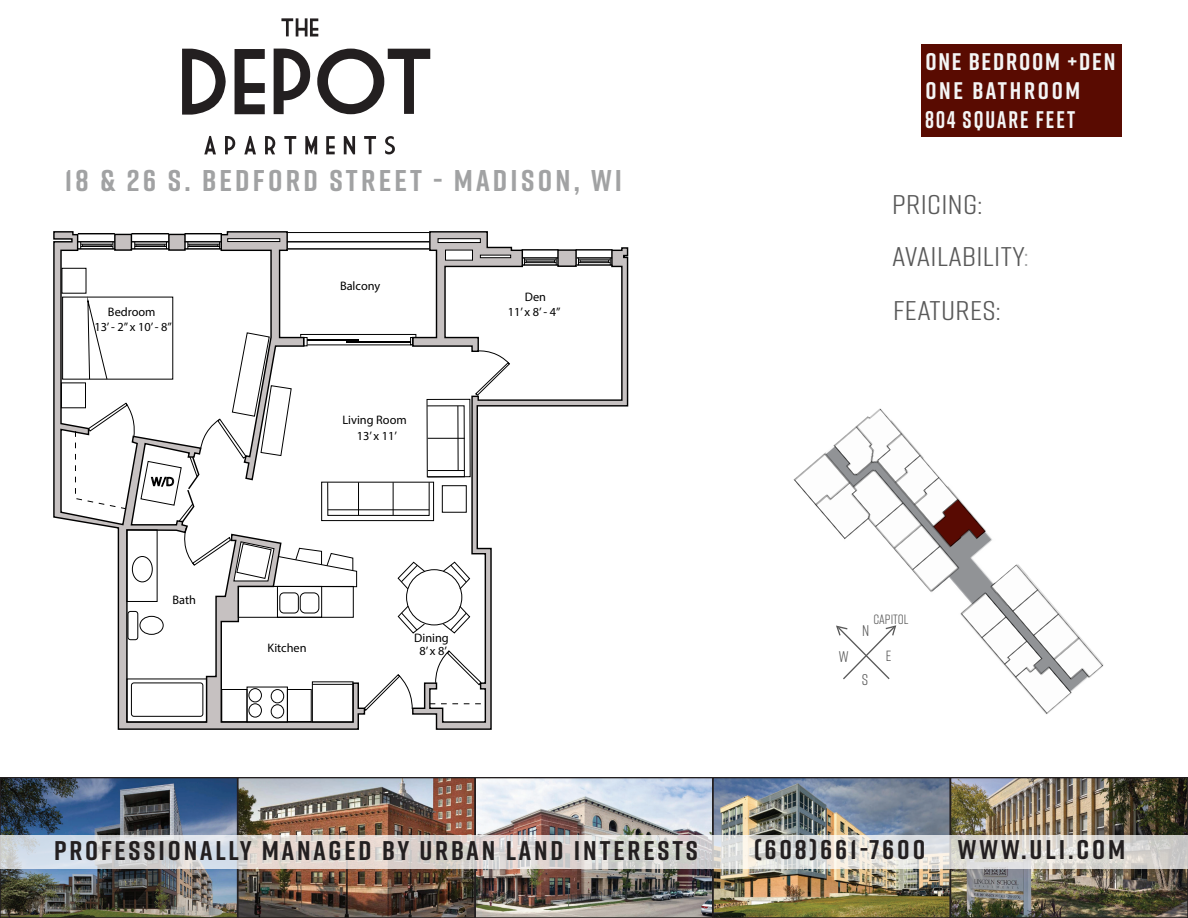
<style>
.page{position:relative;width:1188px;height:918px;background:#fff}
.page>*{position:absolute;margin:0;border:0;box-sizing:border-box;transform-origin:0 0}
.t1{font:700 30px "Rift";letter-spacing:.1em;color:#a1a2a3;scale:1.07 1}
.t2{font:700 27px "Rift";letter-spacing:.1em;color:#231f20;scale:1.07 1}
.t3{font:27px "Rift";letter-spacing:.01em;color:#595959;scale:1.17 1}
.t4{font:700 24px "Rift";letter-spacing:.07em;color:#f4f5f5;scale:1.04 1}
.t5{font:700 24px "Rift";letter-spacing:.09em;color:#f4f5f5;scale:.91 1}
.t6{font:700 24px "Rift";letter-spacing:.11em;color:#f4f5f5}
.t7{font:15.45px "Rift";color:#595959}
.t8{font:14.85px "Rift";color:#595959}
.t9{font:13.5px "Rift";color:#595959}
.t10{font:12.3px "Myriad Pro";color:#000}
.s1{color:#a1a2a3}
</style>
<div class="page">
<img style="left:3px;top:781px;width:708px;height:134px">
<img style="left:715px;top:781px;width:470px;height:134px">
<div style="left:950px;top:778px;width:238px;height:140px;border:2px solid #231f20"></div>
<div style="left:474px;top:778px;width:240px;height:140px;border:2px solid #231f20"></div>
<div style="left:237px;top:778px;width:239px;height:140px;border:2px solid #231f20"></div>
<div style="left:0;top:778px;width:238px;height:140px;border:2px solid #231f20"></div>
<div style="left:712px;top:778px;width:239px;height:140px;border:2px solid #231f20"></div>
<svg style="left:0;top:835px;width:1188px;height:33px;background:#dad9d6"></svg>
<div style="left:921px;top:44px;width:200px;height:93px;background:#590b01"></div>
<img style="left:793px;top:408px;width:311px;height:306px">
<svg style="left:281px;top:18px;width:37px;height:19px"></svg>
<svg style="left:182px;top:49px;width:44px;height:66px"></svg>
<svg style="left:235px;top:49px;width:30px;height:65px"></svg>
<svg style="left:274px;top:49px;width:36px;height:65px"></svg>
<svg style="left:317px;top:49px;width:113px;height:65px"></svg>
<svg style="left:204px;top:136px;width:12px;height:18px"></svg>
<svg style="left:225px;top:136px;width:10px;height:18px"></svg>
<svg style="left:244px;top:136px;width:12px;height:18px"></svg>
<svg style="left:265px;top:136px;width:10px;height:18px"></svg>
<svg style="left:284px;top:136px;width:12px;height:18px"></svg>
<svg style="left:305px;top:136px;width:12px;height:18px"></svg>
<svg style="left:326px;top:136px;width:9px;height:18px"></svg>
<svg style="left:344px;top:136px;width:11px;height:18px"></svg>
<svg style="left:364px;top:136px;width:12px;height:18px"></svg>
<svg style="left:385px;top:136px;width:10px;height:18px"></svg>
<svg style="left:835px;top:624px;width:62px;height:57px"></svg>
<svg style="left:53px;top:231px;width:313px;height:499px"></svg>
<svg style="left:412px;top:247px;width:217px;height:483px"></svg>
<div style="left:61px;top:382px;width:25px;height:26px;border:1px solid #000"></div>
<div style="left:61px;top:268px;width:25px;height:26px;border:1px solid #000"></div>
<div style="left:126px;top:529px;width:32px;height:73px;border:1px solid #000"></div>
<div style="left:139px;top:616px;width:25px;height:19px;border:1px solid #000;border-radius:50%"></div>
<div style="left:128px;top:611px;width:10px;height:29px;border:1px solid #000;border-radius:3px"></div>
<div style="left:126px;top:678px;width:81px;height:45px;border:1px solid #000"></div>
<div style="left:131px;top:682px;width:72px;height:35px;border:1px solid #000;border-radius:3px"></div>
<div style="left:221px;top:689px;width:26px;height:33px;border:1px solid #000"></div>
<div style="left:247px;top:687px;width:41px;height:36px;border:1px solid #000"></div>
<div style="left:287px;top:689px;width:25px;height:33px;border:1px solid #000"></div>
<svg style="left:311px;top:681px;width:43px;height:42px"></svg>
<hr style="left:313px;top:684px;width:40px;height:1px;background:#000">
<div style="left:248px;top:688px;width:14px;height:14px;border:1px solid #000;border-radius:50%"></div>
<div style="left:271px;top:689px;width:13px;height:14px;border:1px solid #000;border-radius:50%"></div>
<div style="left:271px;top:704px;width:13px;height:15px;border:1px solid #000;border-radius:50%"></div>
<div style="left:248px;top:703px;width:14px;height:15px;border:1px solid #000;border-radius:50%"></div>
<svg style="left:363px;top:673px;width:50px;height:39px"></svg>
<svg style="left:435px;top:650px;width:47px;height:36px"></svg>
<svg style="left:430px;top:703px;width:55px;height:1px"></svg>
<div style="left:406px;top:569px;width:56px;height:56px;border:1px solid #000;border-radius:50%"></div>
<svg style="left:442px;top:605px;width:29px;height:29px"></svg>
<svg style="left:397px;top:605px;width:29px;height:29px"></svg>
<div style="left:238px;top:586px;width:116px;height:32px;border:1px solid #000"></div>
<div style="left:277px;top:586px;width:45px;height:32px;border:1px solid #000"></div>
<div style="left:279px;top:592px;width:20px;height:21px;border:1px solid #000;border-radius:4px"></div>
<div style="left:300px;top:592px;width:19px;height:21px;border:1px solid #000;border-radius:5px"></div>
<hr style="left:522px;top:249px;width:37px;height:2px;background:#000">
<hr style="left:523px;top:257px;width:35px;height:2px;background:#000">
<hr style="left:523px;top:264px;width:35px;height:2px;background:#000">
<hr style="left:576px;top:249px;width:37px;height:2px;background:#000">
<hr style="left:577px;top:257px;width:35px;height:2px;background:#000">
<hr style="left:577px;top:264px;width:35px;height:2px;background:#000">
<svg style="left:578px;top:258px;width:33px;height:7px"></svg>
<svg style="left:62px;top:231px;width:495px;height:359px"></svg>
<p class="t1" style="left:65px;top:159px;width:522px">18 &amp; 26 S. BEDFORD STREET - MADISON, WI</p>
<p class="t10" style="left:108px;top:304px;width:49px">Bedroom</p>
<p class="t10" style="left:94px;top:319px;width:79px">13’ - 2” x 10’ - 8”</p>
<p class="t10" style="left:340px;top:278px;width:42px">Balcony</p>
<p class="t10" style="left:342px;top:412px;width:66px">Living Room</p>
<p class="t10" style="left:357px;top:429px;width:42px">13’ x 11’</p>
<p class="t10" style="left:525px;top:289px;width:23px">Den</p>
<p class="t10" style="left:508px;top:304px;width:54px">11’ x 8’ - 4”</p>
<p class="t4" style="left:925px;top:44px;width:184px">ONE BEDROOM +DEN</p>
<p class="t6" style="left:925px;top:73px;width:156px">ONE BATHROOM</p>
<p class="t5" style="left:925px;top:102px;width:166px">804 SQUARE FEET</p>
<p class="t3" style="left:892px;top:186px;width:79px">PRICING:</p>
<p class="t3" style="left:892px;top:238px;width:118px">AVAILABILITY<span class="s1">:</span></p>
<p class="t3" style="left:893px;top:292px;width:93px">FEATURES:</p>
<p class="t10" style="left:172px;top:592px;width:25px">Bath</p>
<p class="t10" style="left:268px;top:640px;width:41px">Kitchen</p>
<p class="t10" style="left:414px;top:630px;width:36px">Dining</p>
<p class="t10" style="left:419px;top:643px;width:29px">8’ x 8’</p>
<p class="t9" style="left:874px;top:609px;width:36px">Capitol</p>
<p class="t7" style="left:862px;top:620px;width:9px">N</p>
<p class="t7" style="left:839px;top:646px;width:11px">W</p>
<p class="t8" style="left:886px;top:645px;width:7px">E</p>
<p class="t7" style="left:862px;top:669px;width:8px">S</p>
<p class="t2" style="left:54px;top:831px;width:603px">PROFESSIONALLY MANAGED BY URBAN LAND INTERESTS</p>
<p class="t2" style="left:754px;top:831px;width:349px">(608)661-7600 WWW.ULI.COM</p>
</div>
